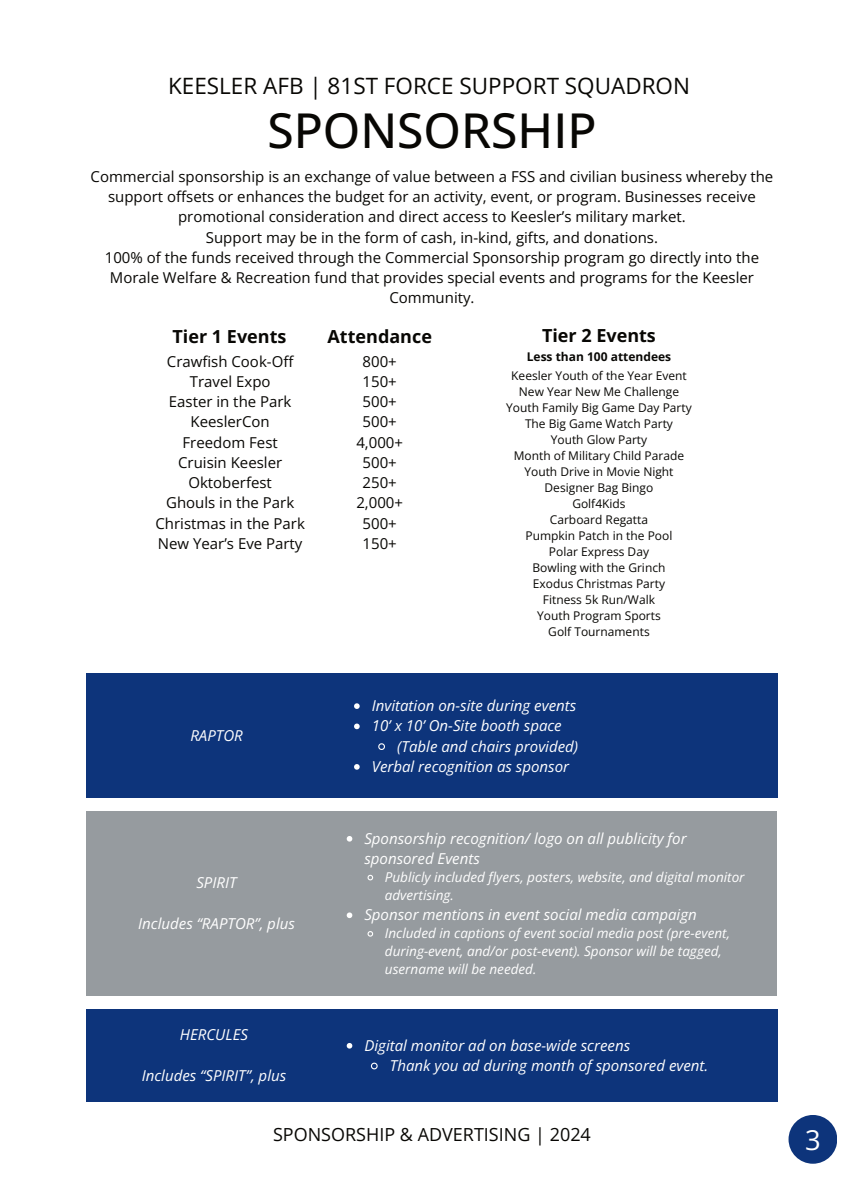
<style>
.page{position:relative;width:864px;height:1188px;background:#fff}
.page>*{position:absolute;margin:0;border:0;box-sizing:border-box;transform-origin:0 0}
.t1{font:500 48px "Open Sans";color:#080704}
.t2{font:27.3px "Open Sans";color:#fff}
.t3{font:22.5px "Open Sans";color:#080704}
.t4{font:700 18px "Open Sans";color:#080704}
.t5{font:18px "Open Sans";color:#080704}
.t6{font:15px/20.2px "Open Sans";color:#080704;text-align:center}
.t7{font:italic 15px/20.2px "Open Sans";color:#fff}
.t8{font:italic 13.5px/18px "Open Sans";color:#fff}
.t9{font:12px/16px "Open Sans";color:#080704;text-align:center}
.t10{font:700 12px "Open Sans";color:#080704}
</style>
<div class="page">
<div style="left:86px;top:674px;width:692px;height:124px;background:#0d347b"></div>
<svg style="left:354px;top:703px;width:6px;height:6px"></svg>
<svg style="left:354px;top:724px;width:6px;height:5px"></svg>
<svg style="left:378px;top:743px;width:7px;height:7px"></svg>
<svg style="left:354px;top:764px;width:6px;height:6px"></svg>
<div style="left:86px;top:812px;width:691px;height:184px;background:#969b9f"></div>
<svg style="left:347px;top:836px;width:5px;height:6px"></svg>
<svg style="left:367px;top:874px;width:7px;height:7px"></svg>
<svg style="left:347px;top:912px;width:5px;height:6px"></svg>
<svg style="left:367px;top:931px;width:7px;height:6px"></svg>
<div style="left:86px;top:1009px;width:692px;height:93px;background:#0d347b"></div>
<svg style="left:347px;top:1043px;width:5px;height:6px"></svg>
<svg style="left:370px;top:1062px;width:8px;height:8px"></svg>
<div style="left:789px;top:1115px;width:48px;height:49px;background:#0d347b;border-radius:50%"></div>
<h3 class="t3" style="left:168px;top:71px;width:523px">KEESLER AFB | 81ST FORCE SUPPORT SQUADRON</h3>
<h1 class="t1" style="left:267px;top:97px;width:331px">SPONSORSHIP</h1>
<p class="t6" style="left:91px;top:166px;width:684px">Commercial sponsorship is an exchange of value between a FSS and civilian business whereby the support offsets or enhances the budget for an activity, event, or program. Businesses receive promotional consideration and direct access to Keesler’s military market.<br>Support may be in the form of cash, in-kind, gifts, and donations.<br>100% of the funds received through the Commercial Sponsorship program go directly into the Morale Welfare &amp; Recreation fund that provides special events and programs for the Keesler Community.</p>
<p class="t4" style="left:327px;top:324px;width:106px">Attendance</p>
<p class="t4" style="left:173px;top:324px;width:115px">Tier 1 Events</p>
<p class="t6" style="left:156px;top:351px;width:151px">Crawfish Cook-Off<br>Travel Expo<br>Easter in the Park<br>KeeslerCon<br>Freedom Fest<br>Cruisin Keesler<br>Oktoberfest<br>Ghouls in the Park<br>Christmas in the Park<br>New Year’s Eve Party</p>
<p class="t6" style="left:356px;top:351px;width:48px">800+<br>150+<br>500+<br>500+<br>4,000+<br>500+<br>250+<br>2,000+<br>500+<br>150+</p>
<p class="t4" style="left:542px;top:322px;width:115px">Tier 2 Events</p>
<p class="t10" style="left:527px;top:348px;width:146px">Less than 100 attendees</p>
<p class="t9" style="left:506px;top:367px;width:187px">Keesler Youth of the Year Event<br>New Year New Me Challenge<br>Youth Family Big Game Day Party<br>The Big Game Watch Party<br>Youth Glow Party<br>Month of Military Child Parade<br>Youth Drive in Movie Night<br>Designer Bag Bingo<br>Golf4Kids<br>Carboard Regatta<br>Pumpkin Patch in the Pool<br>Polar Express Day<br>Bowling with the Grinch<br>Exodus Christmas Party<br>Fitness 5k Run/Walk<br>Youth Program Sports<br>Golf Tournaments</p>
<p class="t7" style="left:190px;top:725px;width:54px">RAPTOR</p>
<p class="t7" style="left:196px;top:872px;width:42px">SPIRIT</p>
<p class="t7" style="left:138px;top:913px;width:158px">Includes “RAPTOR”, plus</p>
<p class="t7" style="left:180px;top:1024px;width:70px">HERCULES</p>
<p class="t7" style="left:142px;top:1065px;width:146px">Includes “SPIRIT”, plus</p>
<p class="t7" style="left:372px;top:695px;width:206px">Invitation on-site during events</p>
<p class="t7" style="left:372px;top:715px;width:192px">10’ x 10’ On-Site booth space</p>
<p class="t7" style="left:397px;top:736px;width:182px">(Table and chairs provided)</p>
<p class="t7" style="left:372px;top:756px;width:199px">Verbal recognition as sponsor</p>
<p class="t7" style="left:364px;top:828px;width:324px">Sponsorship recognition/ logo on all publicity for sponsored Events</p>
<p class="t8" style="left:385px;top:868px;width:361px">Publicly included flyers, posters, website, and digital monitor advertising.</p>
<p class="t7" style="left:364px;top:904px;width:334px">Sponsor mentions in event social media campaign</p>
<p class="t8" style="left:385px;top:924px;width:347px">Included in captions of event social media post (pre-event, during-event, and/or post-event). Sponsor will be tagged, username will be needed.</p>
<p class="t7" style="left:390px;top:1035px;width:320px;text-indent:-26px">Digital monitor ad on base-wide screens<br>Thank you ad during month of sponsored event.</p>
<p class="t5" style="left:273px;top:1122px;width:319px">SPONSORSHIP &amp; ADVERTISING | 2024</p>
<h2 class="t2" style="left:805px;top:1121px;width:17px">3</h2>
</div>
